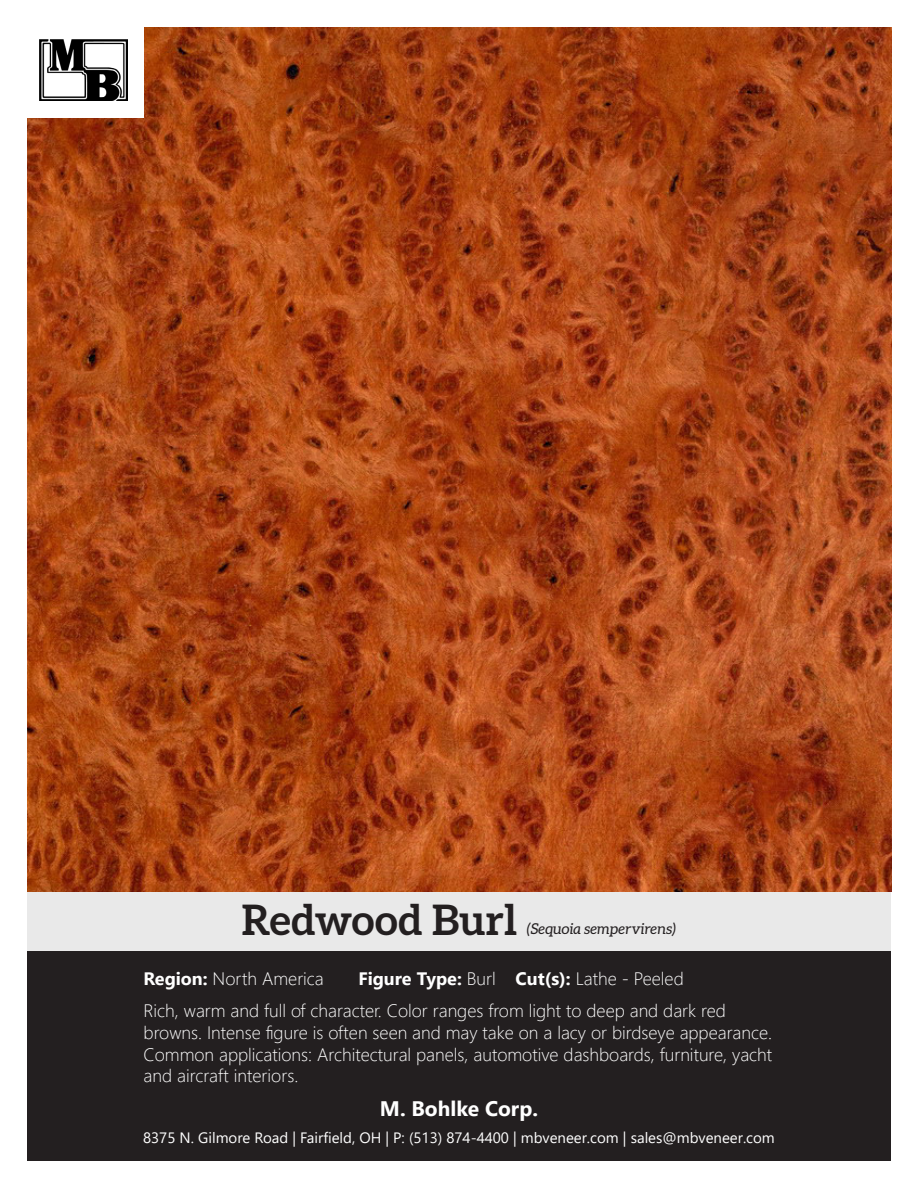
<style>
.page{position:relative;width:918px;height:1188px;background:#fff}
.page>*{position:absolute;margin:0;border:0;box-sizing:border-box;transform-origin:0 0}
.t1{font:700 42px "Aleo";color:#231f20}
.t2{font:700 21px "Segoe UI";color:#fff}
.t3{font:300 18px/21.6px "Segoe UI";color:#fff}
.t4{font:15px "Segoe UI";color:#fff}
.t5{font:italic 15px "Aleo";color:#231f20}
.s1{font-weight:700}
</style>
<div class="page">
<div style="left:27px;top:891px;width:864px;height:61px;background:#e9e9e9"></div>
<img style="left:27px;top:27px;width:864px;height:864px">
<div style="left:27px;top:0;width:117px;height:118px;background:#fff"></div>
<img style="left:39px;top:39px;width:88px;height:61px">
<div style="left:27px;top:952px;width:864px;height:209px;background:#231f20"></div>
<p class="t1" style="left:242px;top:896px;width:277px">Redwood Burl</p>
<p class="t5" style="left:527px;top:920px;width:151px">(Sequoia sempervirens)</p>
<p class="t3" style="left:144px;top:961px;width:584px;line-height:32.1px;text-indent:215px"><span class="s1">Figure Type:</span> Burl <span class="s1">Cut(s):</span> Lathe - Peeled<br>Rich, warm and full of character. Color ranges from light to deep and dark red</p>
<p class="t3" style="left:144px;top:1020px;width:630px;text-align:justify">browns. Intense figure is often seen and may take on a lacy or birdseye appearance.<br>Common applications: Architectural panels, automotive dashboards, furniture, yacht and aircraft interiors.</p>
<p class="t2" style="left:380px;top:1089px;width:160px">M. Bohlke Corp.</p>
<p class="t4" style="left:143px;top:1124px;width:633px">8375 N. Gilmore Road | Fairfield, OH | P: (513) 874-4400 | mbveneer.com | sales@mbveneer.com</p>
<p class="t3" style="left:144px;top:966px;width:182px"><span class="s1">Region:</span> North America</p>
</div>
